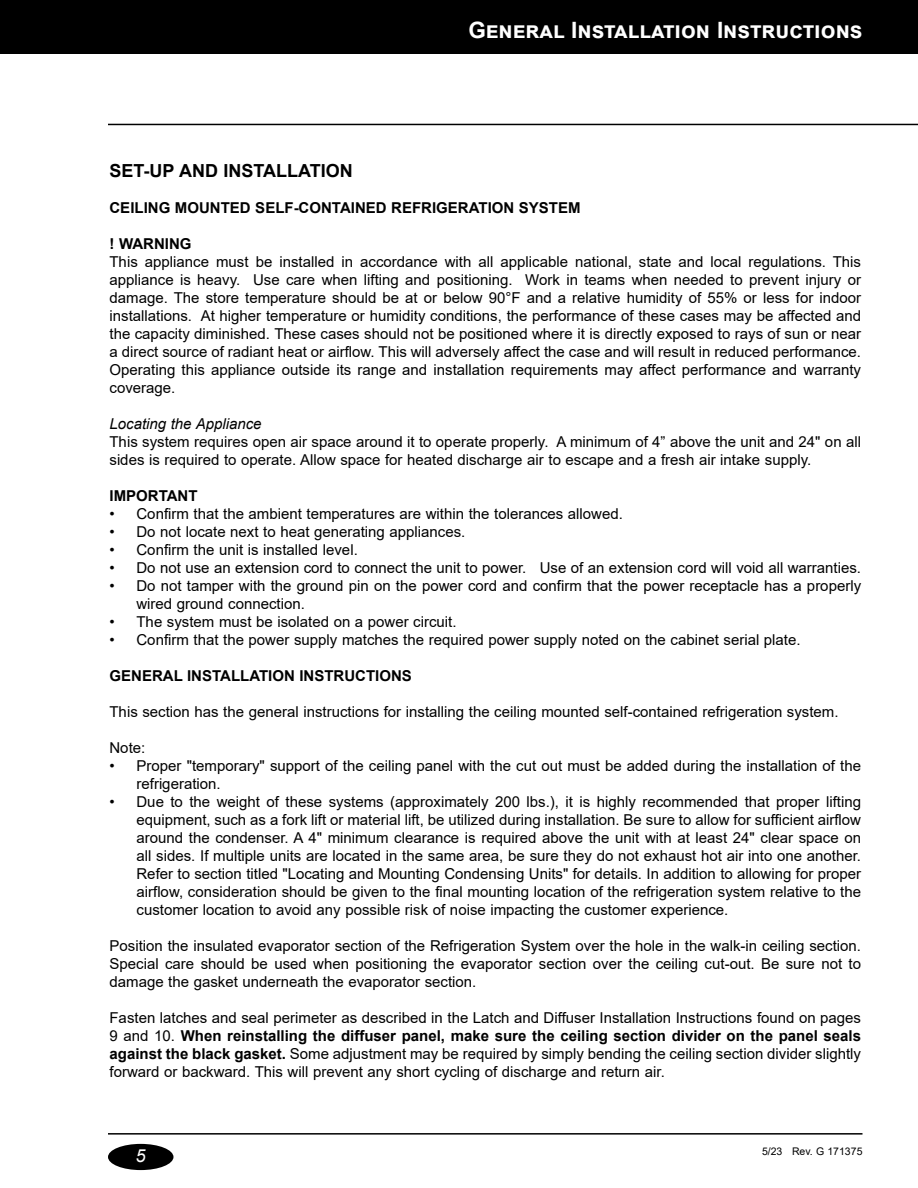
<style>
.page{position:relative;width:918px;height:1188px;background:#fff}
.page>*{position:absolute;margin:0;border:0;box-sizing:border-box;transform-origin:0 0}
.t1{font:700 22.5px "Arial";color:#fff}
.t2{font:700 18px "Arial";color:#000}
.t3{font:italic 18px "Arial";color:#fff}
.t4{font:15px/18px "Arial";color:#000;text-align:justify}
.t5{font:700 15px "Arial";color:#000}
.t6{font:italic 15px "Arial";color:#000}
.t7{font:10.5px "Arial";color:#000}
.s1{font-weight:700}
</style>
<div class="page">
<hr style="left:108px;top:1133px;width:754px;height:2px;background:#000">
<div style="left:0;top:0;width:918px;height:54px;background:#000"></div>
<div style="left:108px;top:1144px;width:65px;height:26px;background:#000;border-radius:50%"></div>
<hr style="left:108px;top:124px;width:810px;height:1px;background:#000">
<h1 class="t1" style="left:468px;top:14px;width:396px">General Installation Instructions</h1>
<p class="t2" style="left:110px;top:158px;width:245px">SET-UP AND INSTALLATION</p>
<p class="t5" style="left:110px;top:197px;width:473px">CEILING MOUNTED SELF-CONTAINED REFRIGERATION SYSTEM</p>
<p class="t5" style="left:110px;top:233px;width:84px">! WARNING</p>
<p class="t4" style="left:110px;top:252px;width:753px">This appliance must be installed in accordance with all applicable national, state and local regulations. This appliance is heavy. Use care when lifting and positioning. Work in teams when needed to prevent injury or damage. The store temperature should be at or below 90°F and a relative humidity of 55% or less for indoor installations. At higher temperature or humidity conditions, the performance of these cases may be affected and the capacity diminished. These cases should not be positioned where it is directly exposed to rays of sun or near a direct source of radiant heat or airflow. This will adversely affect the case and will result in reduced performance.<br>Operating this appliance outside its range and installation requirements may affect performance and warranty coverage.</p>
<p class="t6" style="left:110px;top:414px;width:154px">Locating the Appliance</p>
<p class="t4" style="left:110px;top:432px;width:753px">This system requires open air space around it to operate properly. A minimum of 4” above the unit and 24" on all sides is required to operate. Allow space for heated discharge air to escape and a fresh air intake supply.</p>
<p class="t5" style="left:110px;top:485px;width:90px">IMPORTANT</p>
<p class="t4" style="left:110px;top:504px;width:515px">• Confirm that the ambient temperatures are within the tolerances allowed.</p>
<p class="t4" style="left:110px;top:522px;width:357px">• Do not locate next to heat generating appliances.</p>
<p class="t4" style="left:110px;top:540px;width:250px">• Confirm the unit is installed level.</p>
<p class="t4" style="left:110px;top:558px;width:753px">• Do not use an extension cord to connect the unit to power. Use of an extension cord will void all warranties.</p>
<p class="t4" style="left:136px;top:576px;width:726px;text-indent:-27px">• Do not tamper with the ground pin on the power cord and confirm that the power receptacle has a properly wired ground connection.</p>
<p class="t4" style="left:110px;top:612px;width:349px">• The system must be isolated on a power circuit.</p>
<p class="t4" style="left:110px;top:630px;width:693px">• Confirm that the power supply matches the required power supply noted on the cabinet serial plate.</p>
<p class="t5" style="left:110px;top:665px;width:304px">GENERAL INSTALLATION INSTRUCTIONS</p>
<p class="t4" style="left:110px;top:702px;width:731px">This section has the general instructions for installing the ceiling mounted self-contained refrigeration system.</p>
<p class="t4" style="left:110px;top:738px;width:37px">Note:</p>
<p class="t4" style="left:136px;top:756px;width:726px;text-indent:-27px">• Proper "temporary" support of the ceiling panel with the cut out must be added during the installation of the refrigeration.</p>
<p class="t4" style="left:136px;top:792px;width:726px;text-indent:-27px">• Due to the weight of these systems (approximately 200 lbs.), it is highly recommended that proper lifting equipment, such as a fork lift or material lift, be utilized during installation. Be sure to allow for sufficient airflow around the condenser. A 4" minimum clearance is required above the unit with at least 24" clear space on all sides. If multiple units are located in the same area, be sure they do not exhaust hot air into one another.<br>Refer to section titled "Locating and Mounting Condensing Units" for details. In addition to allowing for proper airflow, consideration should be given to the final mounting location of the refrigeration system relative to the customer location to avoid any possible risk of noise impacting the customer experience.</p>
<p class="t4" style="left:110px;top:936px;width:753px">Position the insulated evaporator section of the Refrigeration System over the hole in the walk-in ceiling section.<br>Special care should be used when positioning the evaporator section over the ceiling cut-out. Be sure not to damage the gasket underneath the evaporator section.</p>
<p class="t4" style="left:110px;top:1008px;width:753px">Fasten latches and seal perimeter as described in the Latch and Diffuser Installation Instructions found on pages 9 and 10. <span class="s1">When reinstalling the diffuser panel, make sure the ceiling section divider on the panel seals against the black gasket.</span> Some adjustment may be required by simply bending the ceiling section divider slightly forward or backward. This will prevent any short cycling of discharge and return air.</p>
<p class="t3" style="left:136px;top:1144px;width:12px">5</p>
<p class="t7" style="left:762px;top:1144px;width:102px">5/23 Rev. G 171375</p>
</div>
